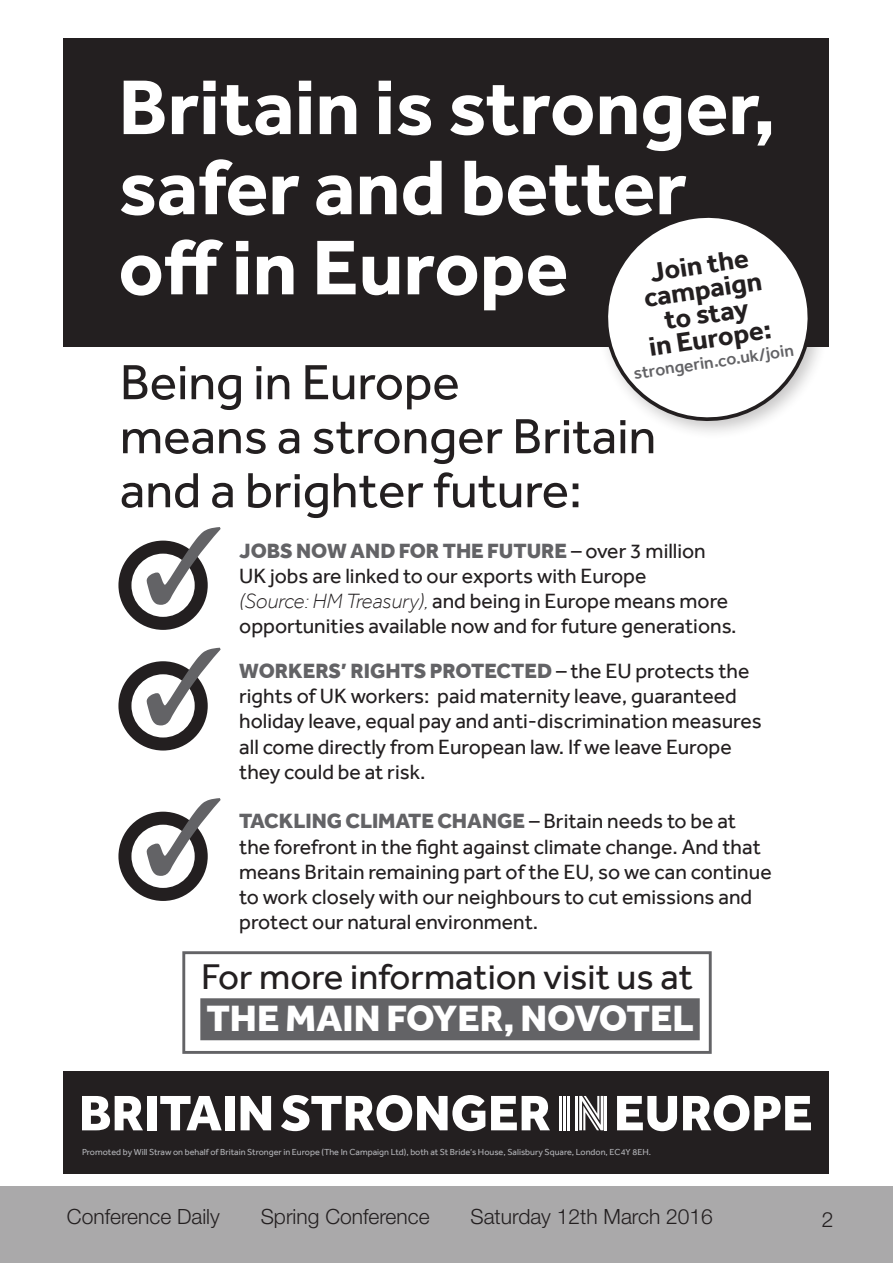
<style>
.page{position:relative;width:893px;height:1263px;background:#fff}
.page>*{position:absolute;margin:0;border:0;box-sizing:border-box;transform-origin:0 0}
.t1{font:700 80.1px/80.1px "Effra";color:#fff}
.t2{font:51px/54px "Effra";color:#231f20}
.t3{font:800 37.65px "Effra";color:#fff}
.t4{font:36.75px "Effra";color:#231f20}
.t5{font:700 27.45px/24.6px "Effra";color:#231f20;text-align:center}
.t6{font:21.15px/25px "Effra";color:#231f20}
.t7{font:300 21px "Helvetica Neue LT Std";color:#231f20}
.t8{font:500 17.4px "Effra";color:#636366}
.t9{font:9px "Effra";color:#b2b3b7}
.s1{font-weight:800;color:#636366}
.s2{font-weight:300;font-style:italic}
</style>
<div class="page">
<div style="left:0;top:1186px;width:893px;height:77px;background:#aaa9aa"></div>
<div style="left:64px;top:38px;width:765px;height:308px;background:#231f20"></div>
<div style="left:64px;top:1071px;width:765px;height:103px;background:#231f20"></div>
<svg style="left:82px;top:1096px;width:61px;height:34px"></svg>
<div style="left:147px;top:1096px;width:9px;height:34px;background:#fff"></div>
<svg style="left:160px;top:1096px;width:62px;height:34px"></svg>
<div style="left:225px;top:1096px;width:9px;height:34px;background:#fff"></div>
<svg style="left:241px;top:1096px;width:30px;height:34px"></svg>
<svg style="left:281px;top:1095px;width:204px;height:36px"></svg>
<svg style="left:491px;top:1096px;width:59px;height:34px"></svg>
<svg style="left:617px;top:1096px;width:60px;height:35px"></svg>
<svg style="left:683px;top:1095px;width:128px;height:36px"></svg>
<hr style="left:576px;top:1096px;width:2px;height:34px;background:#fff">
<hr style="left:605px;top:1096px;width:2px;height:34px;background:#fff">
<svg style="left:579px;top:1096px;width:24px;height:34px"></svg>
<hr style="left:563px;top:1096px;width:3px;height:34px;background:#fff">
<hr style="left:567px;top:1096px;width:2px;height:34px;background:#fff">
<hr style="left:560px;top:1096px;width:2px;height:34px;background:#fff">
<svg style="left:118px;top:527px;width:103px;height:103px"></svg>
<svg style="left:118px;top:648px;width:103px;height:102px"></svg>
<svg style="left:118px;top:798px;width:103px;height:103px"></svg>
<div style="left:597px;top:206px;width:232px;height:234px;background:#231f20;opacity:.25"></div>
<svg style="left:599px;top:213px;width:217px;height:209px"></svg>
<div style="left:200px;top:998px;width:500px;height:42px;background:#636366"></div>
<div style="left:182px;top:951px;width:530px;height:103px;border:3px solid #636366"></div>
<h1 class="t1" style="left:118px;top:66px;width:658px">Britain is stronger, safer and better off in Europe</h1>
<p class="t5" style="left:637px;top:261px;width:125px;rotate:-8deg">Join the campaign to stay<br>in Europe:</p>
<p class="t8" style="left:632px;top:362px;width:163px;rotate:-8deg">strongerin.co.uk/join</p>
<h2 class="t2" style="left:120px;top:355px;width:538px">Being in Europe<br>means a stronger Britain and a brighter future:</h2>
<p class="t6" style="left:239px;top:538px;width:499px"><span class="s1">JOBS NOW AND FOR THE FUTURE</span> – over 3 million UK jobs are linked to our exports with Europe<br><span class="s2">(Source: HM Treasury),</span> and being in Europe means more opportunities available now and for future generations.</p>
<p class="t6" style="left:239px;top:658px;width:524px"><span class="s1">WORKERS’ RIGHTS PROTECTED</span> – the EU protects the rights of UK workers: paid maternity leave, guaranteed holiday leave, equal pay and anti-discrimination measures all come directly from European law. If we leave Europe they could be at risk.</p>
<p class="t6" style="left:239px;top:809px;width:534px"><span class="s1">TACKLING CLIMATE CHANGE</span> – Britain needs to be at the forefront in the fight against climate change. And that means Britain remaining part of the EU, so we can continue to work closely with our neighbours to cut emissions and protect our natural environment.</p>
<h3 class="t4" style="left:201px;top:955px;width:493px">For more information visit us at</h3>
<h3 class="t3" style="left:206px;top:995px;width:489px">THE MAIN FOYER, NOVOTEL</h3>
<p class="t9" style="left:82px;top:1146px;width:571px">Promoted by Will Straw on behalf of Britain Stronger in Europe (The In Campaign Ltd), both at St Bride’s House, Salisbury Square, London, EC4Y 8EH.</p>
<p class="t7" style="left:67px;top:1203px;width:154px">Conference Daily</p>
<p class="t7" style="left:261px;top:1203px;width:170px">Spring Conference</p>
<p class="t7" style="left:470px;top:1203px;width:244px">Saturday 12th March 2016</p>
<p class="t7" style="left:822px;top:1206px;width:13px">2</p>
</div>
